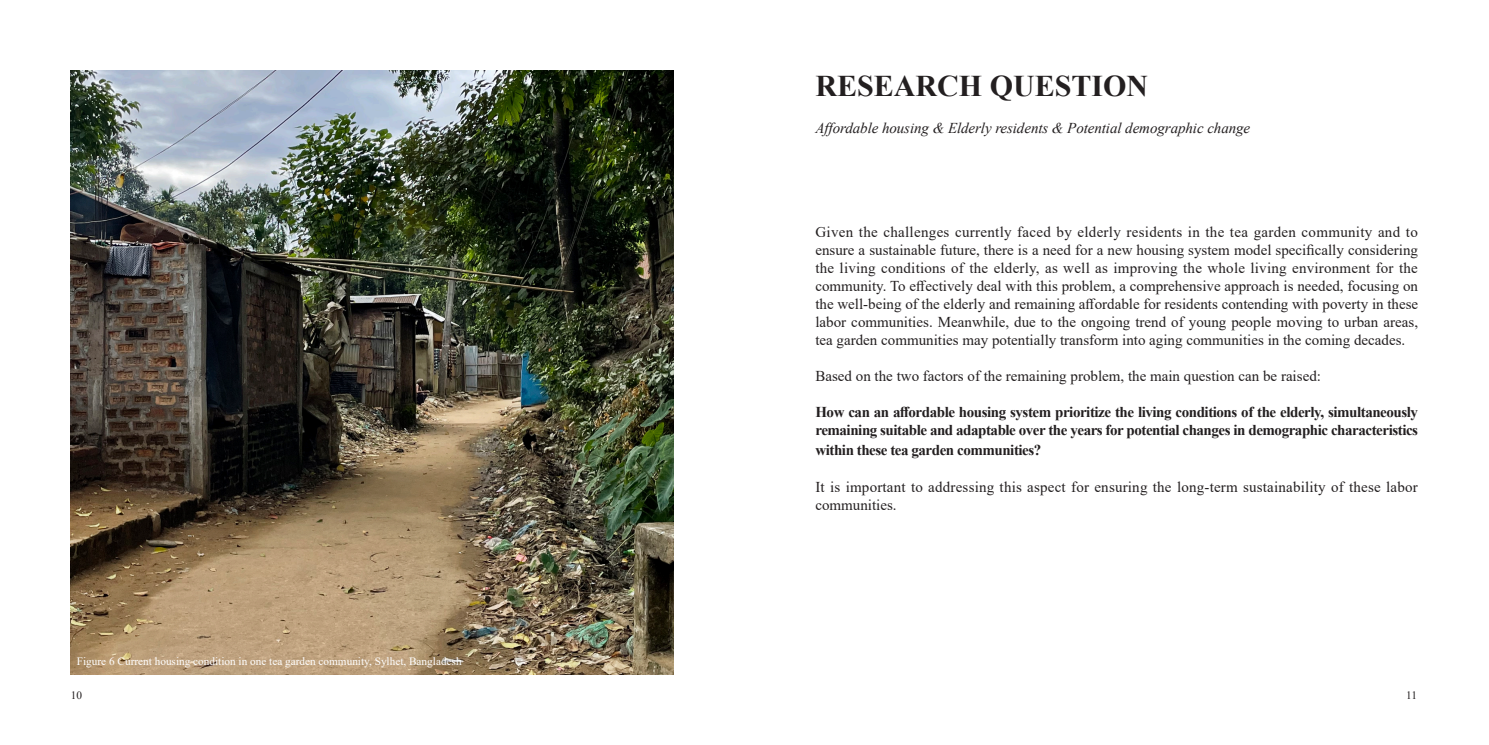
<style>
.page{position:relative;width:1489px;height:745px;background:#fff}
.page>*{position:absolute;margin:0;border:0;box-sizing:border-box;transform-origin:0 0}
.t1{font:700 30px "Times New Roman";color:#231f20}
.t2{font:15px/18px "Times New Roman";color:#231f20;text-align:justify}
.t3{font:700 15px/18.6px "Times New Roman";letter-spacing:-.03em;color:#231f20;text-align:justify}
.t4{font:italic 15px "Times New Roman";letter-spacing:-.005em;color:#231f20}
.t5{font:11.25px "Times New Roman";color:#fff}
.t6{font:11.25px "Times New Roman";color:#231f20}
</style>
<div class="page">
<img style="left:71px;top:71px;width:602px;height:602px">
<p class="t1" style="left:815px;top:64px;width:334px">RESEARCH QUESTION</p>
<p class="t4" style="left:815px;top:118px;width:436px">Affordable housing &amp; Elderly residents &amp; Potential demographic change</p>
<p class="t2" style="left:815px;top:222px;width:604px">Given the challenges currently faced by elderly residents in the tea garden community and to ensure a sustainable future, there is a need for a new housing system model specifically considering the living conditions of the elderly, as well as improving the whole living environment for the community. To effectively deal with this problem, a comprehensive approach is needed, focusing on the well-being of the elderly and remaining affordable for residents contending with poverty in these labor communities. Meanwhile, due to the ongoing trend of young people moving to urban areas, tea garden communities may potentially transform into aging communities in the coming decades.</p>
<p class="t2" style="left:815px;top:366px;width:507px">Based on the two factors of the remaining problem, the main question can be raised:</p>
<p class="t3" style="left:815px;top:402px;width:604px">How can an affordable housing system prioritize the living conditions of the elderly, simultaneously remaining suitable and adaptable over the years for potential changes in demographic characteristics within these tea garden communities?</p>
<p class="t2" style="left:815px;top:477px;width:604px">It is important to addressing this aspect for ensuring the long-term sustainability of these labor communities.</p>
<p class="t5" style="left:77px;top:653px;width:386px">Figure 6 Current housing condition in one tea garden community, Sylhet, Bangladesh</p>
<p class="t6" style="left:71px;top:686px;width:13px">10</p>
<p class="t6" style="left:1406px;top:686px;width:12px">11</p>
</div>
